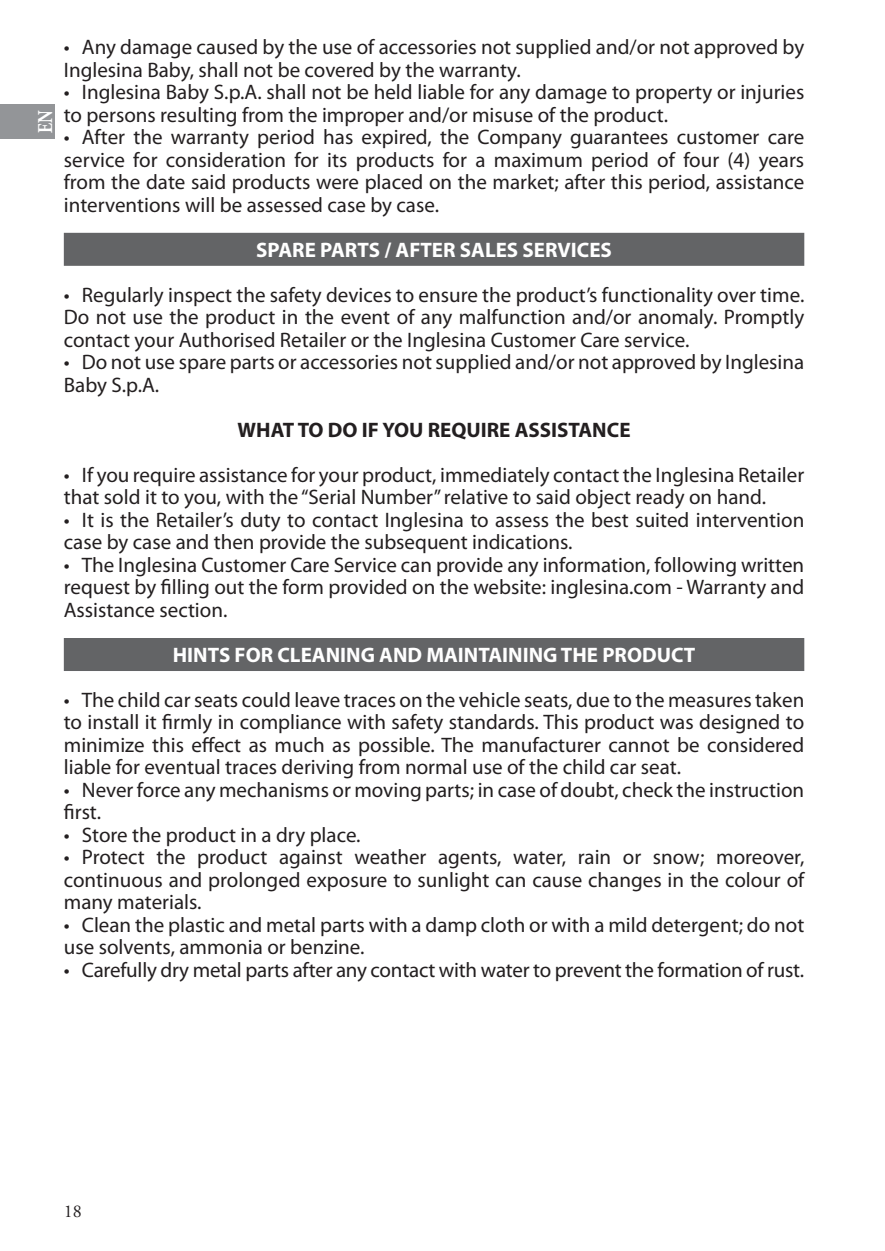
<style>
.page{position:relative;width:885px;height:1251px;background:#fff}
.page>*{position:absolute;margin:0;border:0;box-sizing:border-box;transform-origin:0 0}
.t1{font:21px/22.5px "Myriad Pro";color:#231f20}
.t2{font:700 21px "Myriad Pro";color:#fff}
.t3{font:700 21px "Myriad Pro";color:#231f20}
.t4{font:700 21px "Adobe Garamond Pro";color:#fff;scale:.8 1}
.t5{font:18px "Adobe Garamond Pro";color:#231f20}
</style>
<div class="page">
<div style="left:0;top:104px;width:55px;height:34px;background:#939598"></div>
<div style="left:64px;top:233px;width:740px;height:33px;background:#636466"></div>
<div style="left:64px;top:638px;width:740px;height:33px;background:#636466"></div>
<p class="t4" style="left:37px;top:133px;width:30px;rotate:-90deg">EN</p>
<p class="t1" style="left:64px;top:37px;width:741px">• Any damage caused by the use of accessories not supplied and/or not approved by<br>Inglesina Baby, shall not be covered by the warranty.</p>
<p class="t1" style="left:64px;top:82px;width:741px">• Inglesina Baby S.p.A. shall not be held liable for any damage to property or injuries to persons resulting from the improper and/or misuse of the product.</p>
<p class="t1" style="left:64px;top:127px;width:742px;text-align:justify">• After the warranty period has expired, the Company guarantees customer care service for consideration for its products for a maximum period of four (4) years from the date said products were placed on the market; after this period, assistance interventions will be assessed case by case.</p>
<p class="t2" style="left:256px;top:241px;width:357px">SPARE PARTS / AFTER SALES SERVICES</p>
<p class="t1" style="left:64px;top:284px;width:741px;text-align:justify">• Regularly inspect the safety devices to ensure the product’s functionality over time.<br>Do not use the product in the event of any malfunction and/or anomaly. Promptly contact your Authorised Retailer or the Inglesina Customer Care service.</p>
<p class="t1" style="left:64px;top:352px;width:741px">• Do not use spare parts or accessories not supplied and/or not approved by Inglesina<br>Baby S.p.A.</p>
<p class="t3" style="left:237px;top:421px;width:394px">WHAT TO DO IF YOU REQUIRE ASSISTANCE</p>
<p class="t1" style="left:64px;top:464px;width:741px">• If you require assistance for your product, immediately contact the Inglesina Retailer that sold it to you, with the “Serial Number” relative to said object ready on hand.</p>
<p class="t1" style="left:64px;top:509px;width:741px">• It is the Retailer’s duty to contact Inglesina to assess the best suited intervention case by case and then provide the subsequent indications.</p>
<p class="t1" style="left:64px;top:554px;width:741px;text-align:justify">• The Inglesina Customer Care Service can provide any information, following written request by filling out the form provided on the website: inglesina.com - Warranty and Assistance section.</p>
<p class="t2" style="left:173px;top:646px;width:524px">HINTS FOR CLEANING AND MAINTAINING THE PRODUCT</p>
<p class="t1" style="left:64px;top:689px;width:741px;text-align:justify">• The child car seats could leave traces on the vehicle seats, due to the measures taken to install it firmly in compliance with safety standards. This product was designed to minimize this effect as much as possible. The manufacturer cannot be considered liable for eventual traces deriving from normal use of the child car seat.</p>
<p class="t1" style="left:64px;top:779px;width:741px">• Never force any mechanisms or moving parts; in case of doubt, check the instruction first.</p>
<p class="t1" style="left:64px;top:824px;width:298px">• Store the product in a dry place.</p>
<p class="t1" style="left:64px;top:847px;width:741px;text-align:justify">• Protect the product against weather agents, water, rain or snow; moreover, continuous and prolonged exposure to sunlight can cause changes in the colour of many materials.</p>
<p class="t1" style="left:64px;top:914px;width:741px">• Clean the plastic and metal parts with a damp cloth or with a mild detergent; do not use solvents, ammonia or benzine.</p>
<p class="t1" style="left:64px;top:959px;width:741px">• Carefully dry metal parts after any contact with water to prevent the formation of rust.</p>
<p class="t5" style="left:64px;top:1204px;width:19px">18</p>
</div>
